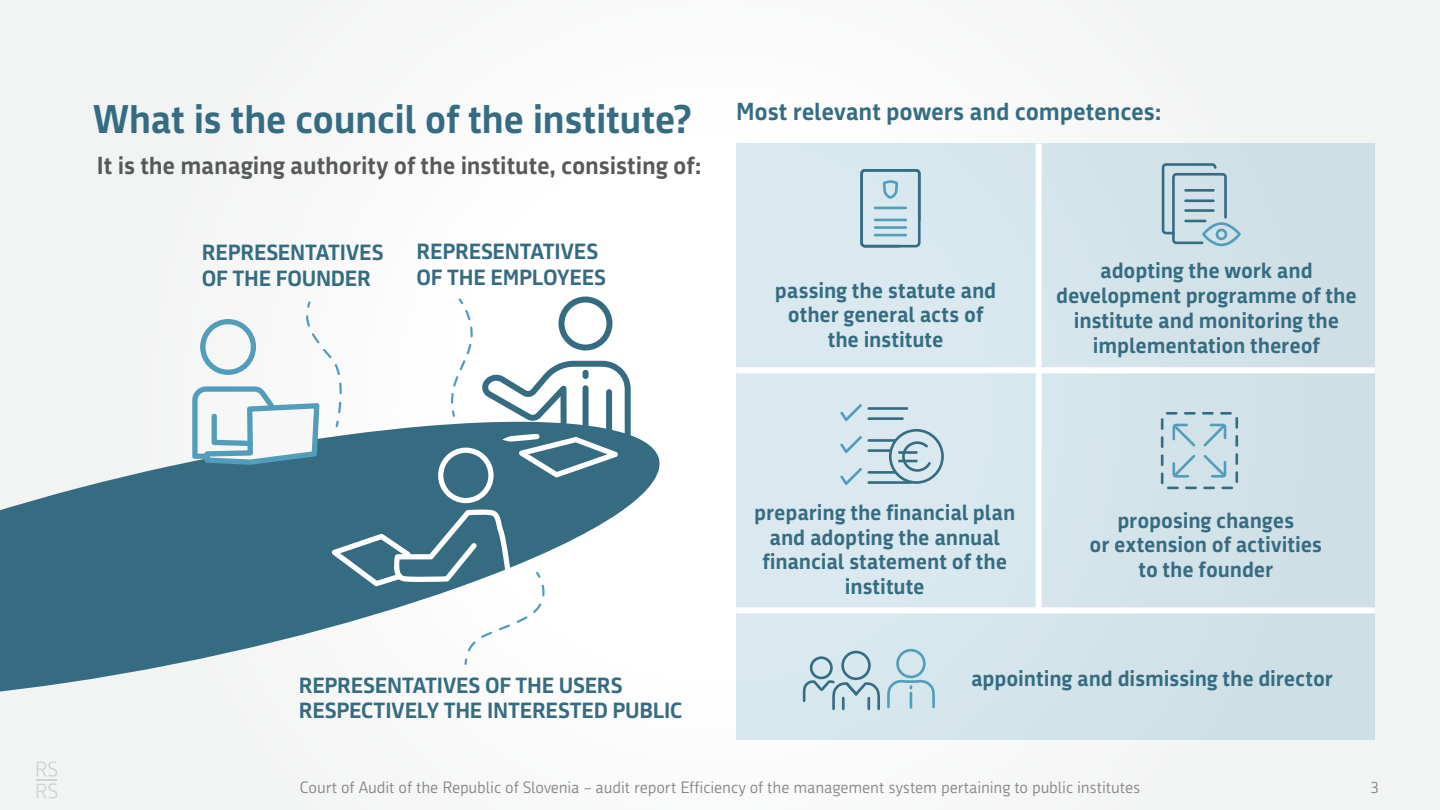
<style>
.page{position:relative;width:1440px;height:810px;background:#f6f6f6}
.page>*{position:absolute;margin:0;border:0;box-sizing:border-box;transform-origin:0 0}
.t1{font:700 39px "Republika";letter-spacing:-.015em;color:#366c82}
.t2{font:700 24px "Republika";letter-spacing:-.005em;color:#58595b}
.t3{font:700 24px "Republika";letter-spacing:-.005em;color:#366c82}
.t4{font:700 21.45px/24.8px "Republika";letter-spacing:-.005em;color:#366c82;text-align:center}
.t5{font:15.98px "Republika";letter-spacing:-.01em;color:#868686}
</style>
<div class="page">
<div style="left:736px;top:144px;width:639px;height:596px;background:#d5e5eb"></div>
<svg style="left:37px;top:761px;width:20px;height:16px"></svg>
<hr style="left:37px;top:779px;width:20px;height:2px;background:#868686">
<svg style="left:37px;top:783px;width:20px;height:16px"></svg>
<svg style="left:0;top:435px;width:660px;height:257px;fill:#366c82"></svg>
<svg style="left:192px;top:297px;width:439px;height:369px"></svg>
<svg style="left:1162px;top:163px;width:79px;height:83px"></svg>
<svg style="left:860px;top:169px;width:61px;height:78px"></svg>
<hr style="left:874px;top:207px;width:33px;height:2px;background:#529dba">
<hr style="left:874px;top:219px;width:33px;height:2px;background:#529dba">
<hr style="left:874px;top:226px;width:33px;height:3px;background:#529dba">
<hr style="left:874px;top:234px;width:33px;height:2px;background:#529dba">
<svg style="left:889px;top:429px;width:55px;height:55px"></svg>
<hr style="left:898px;top:451px;width:20px;height:3px;background:#366c82">
<hr style="left:898px;top:460px;width:20px;height:2px;background:#366c82">
<hr style="left:867px;top:449px;width:24px;height:3px;background:#366c82">
<hr style="left:867px;top:439px;width:29px;height:3px;background:#366c82">
<hr style="left:867px;top:471px;width:29px;height:3px;background:#366c82">
<hr style="left:867px;top:481px;width:45px;height:3px;background:#366c82">
<svg style="left:840px;top:436px;width:22px;height:17px"></svg>
<svg style="left:840px;top:468px;width:22px;height:17px"></svg>
<hr style="left:867px;top:417px;width:37px;height:3px;background:#366c82">
<hr style="left:867px;top:407px;width:41px;height:3px;background:#366c82">
<svg style="left:840px;top:404px;width:22px;height:17px"></svg>
<svg style="left:803px;top:651px;width:77px;height:59px"></svg>
<svg style="left:887px;top:649px;width:48px;height:60px"></svg>
<svg style="left:1161px;top:412px;width:77px;height:77px"></svg>
<div style="left:1036px;top:144px;width:6px;height:466px;background:#fff"></div>
<div style="left:736px;top:367px;width:639px;height:6px;background:#fff"></div>
<div style="left:736px;top:607px;width:639px;height:6px;background:#fff"></div>
<h1 class="t1" style="left:93px;top:97px;width:600px">What is the council of the institute?</h1>
<p class="t2" style="left:97px;top:152px;width:606px">It is the managing authority of the institute, consisting of:</p>
<p class="t4" style="left:202px;top:240px;width:183px;line-height:25.7px;text-align:left">REPRESENTATIVES<br>OF THE FOUNDER</p>
<p class="t4" style="left:417px;top:239px;width:191px;line-height:25.7px;text-align:left">REPRESENTATIVES<br>OF THE EMPLOYEES</p>
<p class="t3" style="left:736px;top:98px;width:427px">Most relevant powers and competences:</p>
<p class="t4" style="left:775px;top:278px;width:223px">passing the statute and other general acts of the institute</p>
<p class="t4" style="left:1056px;top:259px;width:302px">adopting the work and development programme of the institute and monitoring the implementation thereof</p>
<p class="t4" style="left:299px;top:672px;width:385px;line-height:25.7px;text-align:left">REPRESENTATIVES OF THE USERS<br>RESPECTIVELY THE INTERESTED PUBLIC</p>
<p class="t4" style="left:754px;top:500px;width:263px">preparing the financial plan and adopting the annual financial statement of the institute</p>
<p class="t4" style="left:1090px;top:508px;width:234px">proposing changes<br>or extension of activities to the founder</p>
<p class="t4" style="left:971px;top:667px;width:363px">appointing and dismissing the director</p>
<p class="t5" style="left:300px;top:778px;width:842px">Court of Audit of the Republic of Slovenia – audit report Efficiency of the management system pertaining to public institutes</p>
<p class="t5" style="left:1371px;top:778px;width:9px">3</p>
</div>
